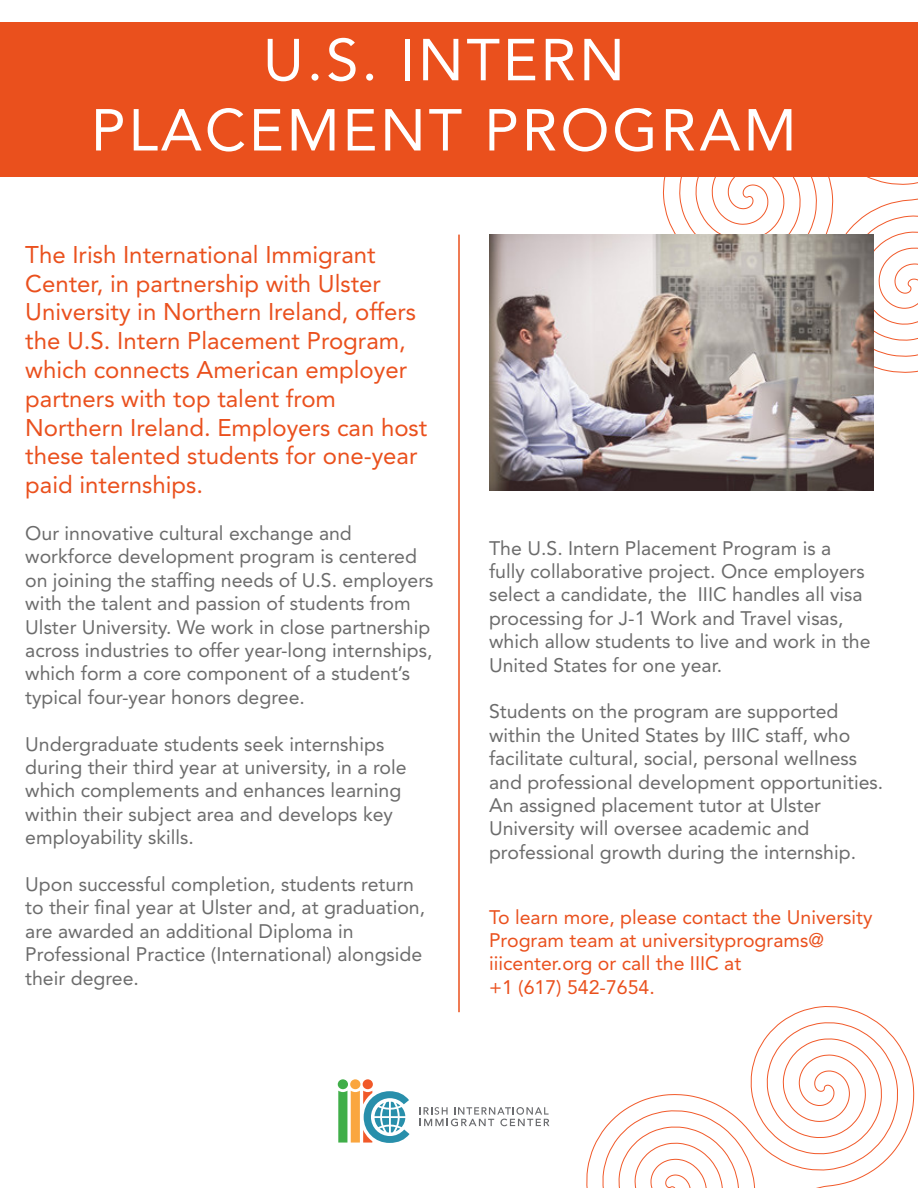
<style>
.page{position:relative;width:918px;height:1188px;background:#fff}
.page>*{position:absolute;margin:0;border:0;box-sizing:border-box;transform-origin:0 0}
.t1{font:58.5px "Avenir LT Std";letter-spacing:.05em;color:#fff}
.t2{font:24px/28.8px "Avenir LT Std";color:#ea501d}
.t3{font:19.5px/23.4px "Avenir LT Std";color:#6c6c6c}
.t4{font:19.5px/23.4px "Avenir LT Std";color:#ea501d}
</style>
<div class="page">
<svg style="left:663px;top:177px;width:255px;height:196px"></svg>
<div style="left:0;top:22px;width:918px;height:155px;background:#ea501d"></div>
<hr style="left:458px;top:235px;width:2px;height:777px;background:#ea501d">
<svg style="left:420px;top:1107px;width:129px;height:19px"></svg>
<div style="left:338px;top:1079px;width:10px;height:10px;background:#40ae49;border-radius:50%"></div>
<div style="left:363px;top:1079px;width:10px;height:10px;background:#f15929;border-radius:50%"></div>
<div style="left:350px;top:1079px;width:10px;height:10px;background:#faa63f;border-radius:50%"></div>
<svg style="left:338px;top:1091px;width:72px;height:52px"></svg>
<svg style="left:586px;top:1006px;width:329px;height:182px"></svg>
<img style="left:489px;top:235px;width:384px;height:255px">
<p class="t1" style="left:263px;top:26px;width:363px">U.S. INTERN</p>
<p class="t1" style="left:91px;top:96px;width:707px">PLACEMENT PROGRAM</p>
<p class="t2" style="left:25px;top:240px;width:404px">The Irish International Immigrant Center, in partnership with Ulster University in Northern Ireland, offers the U.S. Intern Placement Program, which connects American employer partners with top talent from Northern Ireland. Employers can host these talented students for one-year paid internships.</p>
<p class="t3" style="left:25px;top:522px;width:410px">Our innovative cultural exchange and workforce development program is centered on joining the staffing needs of U.S. employers with the talent and passion of students from Ulster University. We work in close partnership across industries to offer year-long internships, which form a core component of a student’s typical four-year honors degree.</p>
<p class="t3" style="left:25px;top:732px;width:383px">Undergraduate students seek internships during their third year at university, in a role which complements and enhances learning within their subject area and develops key employability skills.</p>
<p class="t3" style="left:25px;top:873px;width:401px">Upon successful completion, students return to their final year at Ulster and, at graduation, are awarded an additional Diploma in Professional Practice (International) alongside their degree.</p>
<p class="t3" style="left:489px;top:536px;width:383px">The U.S. Intern Placement Program is a fully collaborative project. Once employers select a candidate, the IIIC handles all visa processing for J-1 Work and Travel visas, which allow students to live and work in the United States for one year.</p>
<p class="t3" style="left:489px;top:700px;width:396px">Students on the program are supported within the United States by IIIC staff, who facilitate cultural, social, personal wellness and professional development opportunities.<br>An assigned placement tutor at Ulster University will oversee academic and professional growth during the internship.</p>
<p class="t4" style="left:489px;top:905px;width:385px">To learn more, please contact the University<br>Program team at universityprograms@ iiicenter.org or call the IIIC at</p>
<p class="t4" style="left:489px;top:976px;width:167px">+1 (617) 542-7654.</p>
</div>
